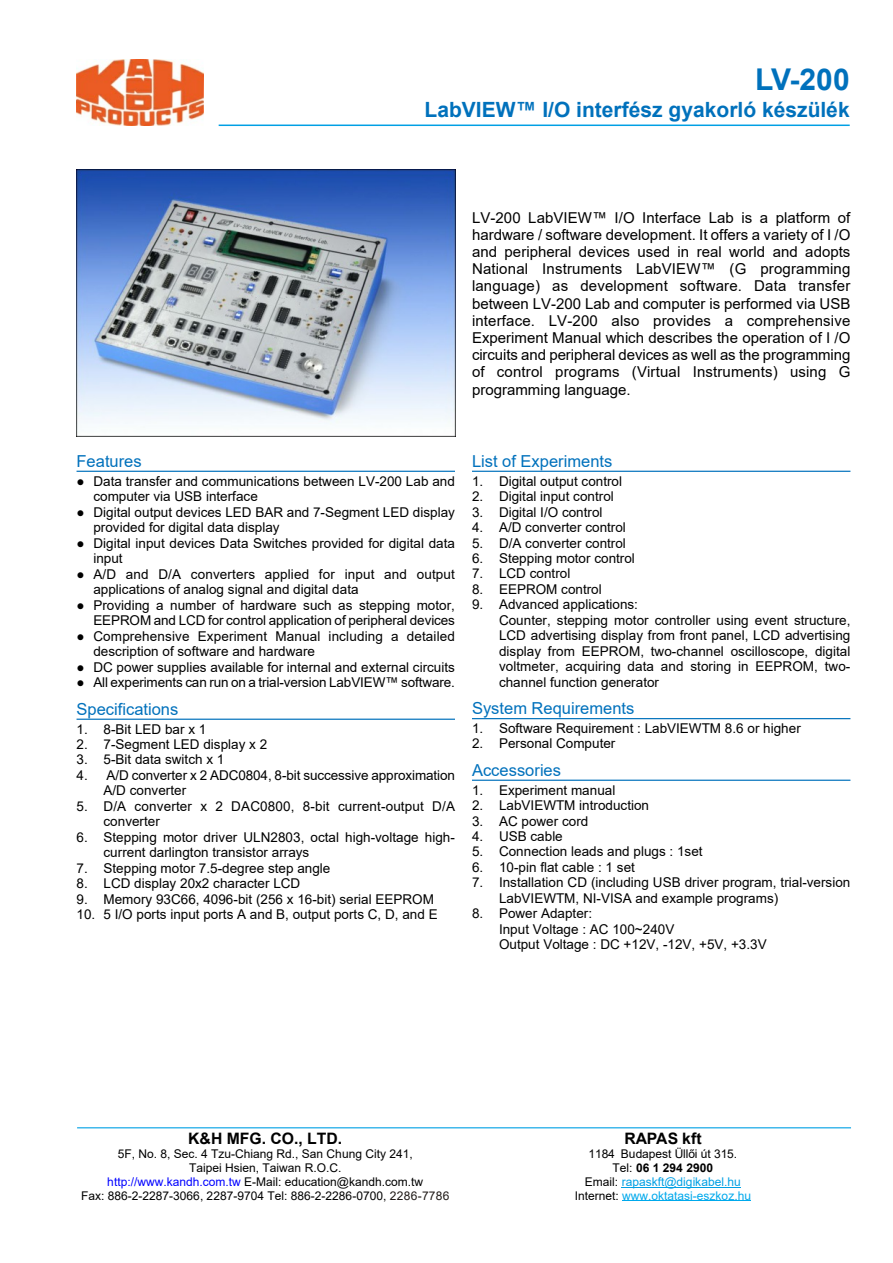
<style>
.page{position:relative;width:893px;height:1263px;background:#fff}
.page>*{position:absolute;margin:0;border:0;box-sizing:border-box;transform-origin:0 0}
.t1{font:700 30px "Arial";color:#0071bc}
.t2{font:700 21px "Arial";color:#0071bc}
.t3{font:16.5px "Arial";color:#0071bc}
.t4{font:700 15.75px "Arial";color:#000}
.t5{font:15px/17.2px "Arial";letter-spacing:.01em;color:#000;text-align:justify}
.t6{font:13.5px/15.5px "Arial";color:#000}
.t7{font:12px/13.8px "Arial";color:#000;text-align:center}
.s1{font-family:"Times New Roman"}
.s2{color:#00f}
.s3{color:#1f1916}
.s4{font-weight:700}
.s5{color:#00a0e4}
.s6{color:#00a9ec}
</style>
<div class="page">
<img style="left:76px;top:170px;width:379px;height:266px">
<hr style="left:219px;top:125px;width:631px;height:1px;background:#00a0e4">
<img style="left:77px;top:60px;width:127px;height:66px">
<hr style="left:77px;top:471px;width:378px;height:1px;background:#0071bc">
<hr style="left:77px;top:719px;width:378px;height:1px;background:#0071bc">
<hr style="left:472px;top:471px;width:378px;height:1px;background:#0071bc">
<hr style="left:472px;top:718px;width:378px;height:1px;background:#0071bc">
<hr style="left:472px;top:780px;width:378px;height:1px;background:#0071bc">
<hr style="left:77px;top:1127px;width:774px;height:1px;background:#00a0e4">
<hr style="left:622px;top:1186px;width:119px;height:1px;background:#00a0e4">
<hr style="left:622px;top:1200px;width:129px;height:1px;background:#00a9ec">
<h1 class="t1" style="left:755px;top:68px;width:96px">LV-200</h1>
<h2 class="t2" style="left:425px;top:101px;width:427px">LabVIEW™ I/O interfész gyakorló készülék</h2>
<p class="t5" style="left:472px;top:210px;width:380px">LV-200 LabVIEW™ I/O Interface Lab is a platform of hardware / software development. It offers a variety of I /O and peripheral devices used in real world and adopts National Instruments LabVIEW™ (G programming language) as development software. Data transfer between LV-200 Lab and computer is performed via USB interface. LV-200 also provides a comprehensive Experiment Manual which describes the operation of I /O circuits and peripheral devices as well as the programming of control programs (Virtual Instruments) using G programming language.</p>
<p class="t3" style="left:77px;top:455px;width:67px">Features</p>
<p class="t6" style="left:93px;top:474px;width:363px;text-indent:-17px"><span class="s1">●</span> Data transfer and communications between LV-200 Lab and computer via USB interface</p>
<p class="t6" style="left:93px;top:505px;width:363px;text-indent:-17px"><span class="s1">●</span> Digital output devices LED BAR and 7-Segment LED display provided for digital data display</p>
<p class="t6" style="left:93px;top:536px;width:363px;text-indent:-17px"><span class="s1">●</span> Digital input devices Data Switches provided for digital data input</p>
<p class="t6" style="left:93px;top:567px;width:363px;text-indent:-17px"><span class="s1">●</span> A/D and D/A converters applied for input and output applications of analog signal and digital data</p>
<p class="t6" style="left:77px;top:598px;width:380px;text-align:right"><span class="s1">●</span> Providing a number of hardware such as stepping motor,<br>EEPROM and LCD for control application of peripheral devices</p>
<p class="t6" style="left:93px;top:629px;width:363px;text-indent:-17px"><span class="s1">●</span> Comprehensive Experiment Manual including a detailed description of software and hardware</p>
<p class="t6" style="left:77px;top:660px;width:380px"><span class="s1">●</span> DC power supplies available for internal and external circuits</p>
<p class="t6" style="left:77px;top:676px;width:380px"><span class="s1">●</span> All experiments can run on a trial-version LabVIEW™ software.</p>
<p class="t3" style="left:77px;top:703px;width:103px">Specifications</p>
<p class="t6" style="left:77px;top:722px;width:131px">1. 8-Bit LED bar x 1</p>
<p class="t6" style="left:77px;top:738px;width:192px">2. 7-Segment LED display x 2</p>
<p class="t6" style="left:77px;top:753px;width:149px">3. 5-Bit data switch x 1</p>
<p class="t6" style="left:104px;top:769px;width:353px;text-indent:-27px">4. A/D converter x 2 ADC0804, 8-bit successive approximation<br>A/D converter</p>
<p class="t6" style="left:104px;top:800px;width:353px;text-indent:-27px">5. D/A converter x 2 DAC0800, 8-bit current-output D/A converter</p>
<p class="t6" style="left:104px;top:831px;width:353px;text-indent:-27px">6. Stepping motor driver ULN2803, octal high-voltage high&shy;current darlington transistor arrays</p>
<p class="t6" style="left:77px;top:862px;width:255px">7. Stepping motor 7.5-degree step angle</p>
<p class="t6" style="left:77px;top:877px;width:225px">8. LCD display 20x2 character LCD</p>
<p class="t6" style="left:77px;top:892px;width:359px">9. Memory 93C66, 4096-bit (256 x 16-bit) serial EEPROM</p>
<p class="t6" style="left:77px;top:908px;width:363px">10. 5 I/O ports input ports A and B, output ports C, D, and E</p>
<p class="t3" style="left:472px;top:455px;width:142px">List of Experiments</p>
<p class="t6" style="left:472px;top:474px;width:152px">1. Digital output control</p>
<p class="t6" style="left:472px;top:490px;width:143px">2. Digital input control</p>
<p class="t6" style="left:472px;top:505px;width:132px">3. Digital I/O control</p>
<p class="t6" style="left:472px;top:521px;width:155px">4. A/D converter control</p>
<p class="t6" style="left:472px;top:536px;width:155px">5. D/A converter control</p>
<p class="t6" style="left:472px;top:552px;width:164px">6. Stepping motor control</p>
<p class="t6" style="left:472px;top:567px;width:100px">7. LCD control</p>
<p class="t6" style="left:472px;top:583px;width:131px">8. EEPROM control</p>
<p class="t6" style="left:499px;top:598px;width:353px;text-indent:-27px">9. Advanced applications:<br>Counter, stepping motor controller using event structure, LCD advertising display from front panel, LCD advertising display from EEPROM, two-channel oscilloscope, digital voltmeter, acquiring data and storing in EEPROM, two&shy;channel function generator</p>
<p class="t3" style="left:472px;top:702px;width:164px">System Requirements</p>
<p class="t6" style="left:472px;top:722px;width:330px">1. Software Requirement : LabVIEWTM 8.6 or higher</p>
<p class="t6" style="left:472px;top:737px;width:145px">2. Personal Computer</p>
<p class="t3" style="left:472px;top:764px;width:91px">Accessories</p>
<p class="t6" style="left:472px;top:783px;width:145px">1. Experiment manual</p>
<p class="t6" style="left:472px;top:799px;width:179px">2. LabVIEWTM introduction</p>
<p class="t6" style="left:472px;top:814px;width:118px">3. AC power cord</p>
<p class="t6" style="left:472px;top:830px;width:92px">4. USB cable</p>
<p class="t6" style="left:472px;top:845px;width:232px">5. Connection leads and plugs : 1set</p>
<p class="t6" style="left:472px;top:861px;width:164px">6. 10-pin flat cable : 1 set</p>
<p class="t6" style="left:499px;top:876px;width:353px;text-indent:-27px">7. Installation CD (including USB driver program, trial-version<br>LabVIEWTM, NI-VISA and example programs)</p>
<p class="t6" style="left:499px;top:907px;width:269px;text-indent:-27px">8. Power Adapter:<br>Input Voltage : AC 100~240V<br>Output Voltage : DC +12V, -12V, +5V, +3.3V</p>
<p class="t4" style="left:188px;top:1132px;width:155px">K&amp;H MFG. CO., LTD.</p>
<p class="t7" style="left:81px;top:1148px;width:370px">5F, No. 8, Sec. 4 Tzu-Chiang Rd., San Chung City 241,<br>Taipei Hsien, Taiwan R.O.C.<br><span class="s2">http://www.kandh.com.tw</span> E-Mail: education@kandh.com.tw<br>Fax: 886-2-2287-3066, 2287-9704 Tel: 886-2-2286-0700, <span class="s3">2286-7786</span></p>
<p class="t4" style="left:624px;top:1132px;width:79px">RAPAS kft</p>
<p class="t7" style="left:575px;top:1148px;width:178px">1184 Budapest Üllői út 315.<br>Tel: <span class="s4">06 1 294 2900<br></span>Email: <span class="s5">rapaskft@digikabel.hu<br></span>Internet: <span class="s6">www.oktatasi-eszkoz.hu</span></p>
</div>
